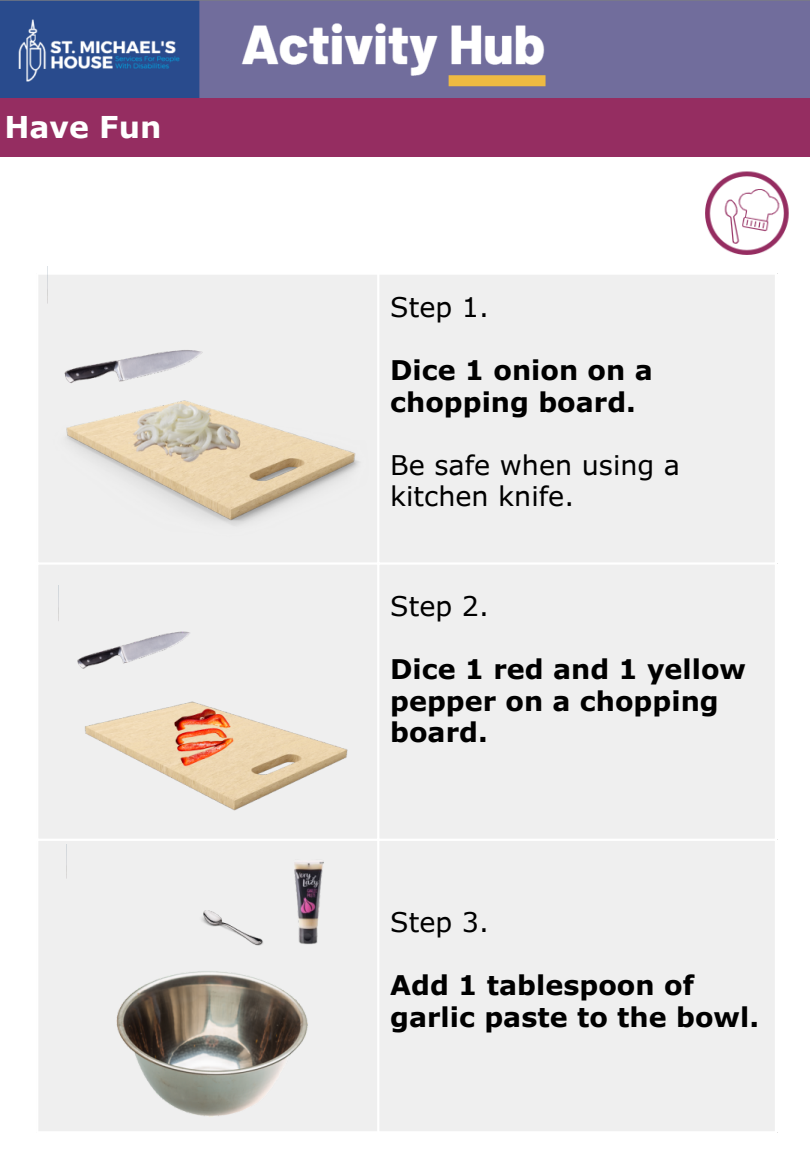
<style>
.page{position:relative;width:810px;height:1170px;background:#fff}
.page>*{position:absolute;margin:0;border:0;box-sizing:border-box;transform-origin:0 0}
.t1{font:700 30px "Verdana Pro";color:#fff}
.t2{font:700 27px/31.5px "Verdana Pro";color:#000}
.t3{font:27px/31.5px "Verdana Pro";color:#000}
</style>
<div class="page">
<div style="left:0;top:98px;width:810px;height:59px;background:#952d61"></div>
<img style="left:705px;top:171px;width:84px;height:84px">
<div style="left:38px;top:275px;width:737px;height:856px;background:#efefef"></div>
<hr style="left:377px;top:275px;width:2px;height:856px;background:#fff">
<hr style="left:36px;top:562px;width:741px;height:3px;background:#fff">
<hr style="left:36px;top:839px;width:741px;height:2px;background:#fff">
<img style="left:0;top:0;width:810px;height:98px">
<img style="left:47px;top:266px;width:326px;height:327px">
<img style="left:59px;top:585px;width:315px;height:315px">
<img style="left:67px;top:845px;width:299px;height:286px">
<p class="t1" style="left:4px;top:108px;width:159px">Have Fun</p>
<h1 class="t3" style="left:390px;top:291px;width:100px">Step 1.</h1>
<p class="t2" style="left:390px;top:354px;width:264px">Dice 1 onion on a chopping board.</p>
<p class="t3" style="left:390px;top:448px;width:291px">Be safe when using a kitchen knife.</p>
<p class="t3" style="left:390px;top:590px;width:100px">Step 2.</p>
<p class="t2" style="left:390px;top:653px;width:357px">Dice 1 red and 1 yellow pepper on a chopping board.</p>
<p class="t3" style="left:390px;top:906px;width:100px">Step 3.</p>
<p class="t2" style="left:390px;top:969px;width:370px">Add 1 tablespoon of garlic paste to the bowl.</p>
</div>
